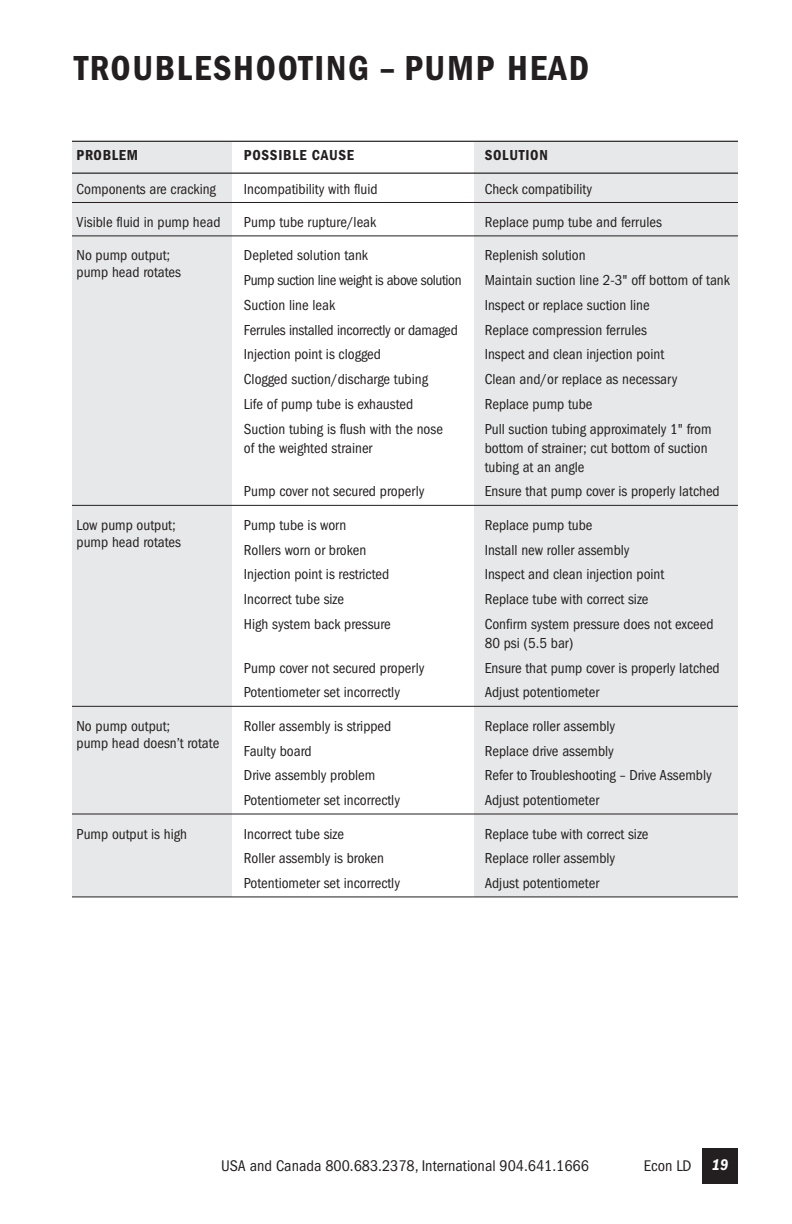
<style>
.page{position:relative;width:792px;height:1224px;background:#fff}
.page>*{position:absolute;margin:0;border:0;box-sizing:border-box;transform-origin:0 0}
.t1{font:600 condensed 36px "Franklin Gothic";letter-spacing:.05em;color:#231f20}
.t2{font:condensed 16px "Franklin Gothic";color:#231f20}
.t3{font:italic 600 condensed 16px "Franklin Gothic";color:#fff}
.t4{font:condensed 15px/19px "Franklin Gothic";color:#231f20}
.t5{font:condensed 15px "Franklin Gothic";letter-spacing:-.025em;color:#231f20}
.t6{font:600 condensed 15px "Franklin Gothic";letter-spacing:.05em;color:#231f20}
</style>
<div class="page">
<div style="left:702px;top:1148px;width:36px;height:36px;background:#231f20"></div>
<div style="left:475px;top:142px;width:263px;height:755px;background:#e7e8e9"></div>
<div style="left:72px;top:142px;width:159px;height:755px;background:#e7e8e9"></div>
<hr style="left:72px;top:141px;width:666px;height:1px;background:#231f20">
<hr style="left:72px;top:173px;width:666px;height:1px;background:#231f20">
<hr style="left:72px;top:202px;width:666px;height:1px;background:#231f20">
<hr style="left:72px;top:236px;width:666px;height:1px;background:#231f20">
<hr style="left:72px;top:505px;width:666px;height:1px;background:#231f20">
<hr style="left:72px;top:706px;width:666px;height:1px;background:#231f20">
<hr style="left:72px;top:814px;width:666px;height:1px;background:#231f20">
<hr style="left:72px;top:897px;width:666px;height:1px;background:#231f20">
<h1 class="t1" style="left:74px;top:47px;width:517px">TROUBLESHOOTING – PUMP HEAD</h1>
<p class="t6" style="left:77px;top:147px;width:63px">PROBLEM</p>
<p class="t6" style="left:244px;top:147px;width:112px">POSSIBLE CAUSE</p>
<p class="t6" style="left:485px;top:147px;width:65px">SOLUTION</p>
<p class="t4" style="left:77px;top:179px;width:141px">Components are cracking</p>
<p class="t4" style="left:244px;top:179px;width:135px">Incompatibility with fluid</p>
<p class="t4" style="left:485px;top:179px;width:109px">Check compatibility</p>
<p class="t4" style="left:77px;top:213px;width:145px">Visible fluid in pump head</p>
<p class="t4" style="left:244px;top:213px;width:134px">Pump tube rupture/leak</p>
<p class="t4" style="left:485px;top:213px;width:179px">Replace pump tube and ferrules</p>
<p class="t4" style="left:77px;top:246px;width:95px">No pump output;</p>
<p class="t4" style="left:244px;top:246px;width:126px">Depleted solution tank</p>
<p class="t4" style="left:485px;top:246px;width:102px">Replenish solution</p>
<p class="t4" style="left:77px;top:263px;width:106px">pump head rotates</p>
<p class="t5" style="left:244px;top:272px;width:219px">Pump suction line weight is above solution</p>
<p class="t4" style="left:485px;top:271px;width:247px">Maintain suction line 2-3" off bottom of tank</p>
<p class="t4" style="left:244px;top:296px;width:93px">Suction line leak</p>
<p class="t4" style="left:485px;top:296px;width:167px">Inspect or replace suction line</p>
<p class="t4" style="left:244px;top:320px;width:215px">Ferrules installed incorrectly or damaged</p>
<p class="t4" style="left:485px;top:320px;width:164px">Replace compression ferrules</p>
<p class="t4" style="left:244px;top:345px;width:138px">Injection point is clogged</p>
<p class="t4" style="left:485px;top:345px;width:181px">Inspect and clean injection point</p>
<p class="t4" style="left:244px;top:370px;width:186px">Clogged suction/discharge tubing</p>
<p class="t4" style="left:485px;top:370px;width:194px">Clean and/or replace as necessary</p>
<p class="t4" style="left:244px;top:395px;width:171px">Life of pump tube is exhausted</p>
<p class="t4" style="left:485px;top:395px;width:109px">Replace pump tube</p>
<p class="t4" style="left:244px;top:419px;width:201px">Suction tubing is flush with the nose</p>
<p class="t4" style="left:485px;top:419px;width:228px">Pull suction tubing approximately 1" from</p>
<p class="t4" style="left:244px;top:438px;width:130px">of the weighted strainer</p>
<p class="t4" style="left:485px;top:438px;width:224px">bottom of strainer; cut bottom of suction tubing at an angle</p>
<p class="t4" style="left:244px;top:482px;width:182px">Pump cover not secured properly</p>
<p class="t4" style="left:485px;top:482px;width:237px">Ensure that pump cover is properly latched</p>
<p class="t4" style="left:77px;top:516px;width:101px">Low pump output;</p>
<p class="t4" style="left:244px;top:516px;width:104px">Pump tube is worn</p>
<p class="t4" style="left:485px;top:516px;width:109px">Replace pump tube</p>
<p class="t4" style="left:77px;top:532px;width:106px">pump head rotates</p>
<p class="t4" style="left:244px;top:540px;width:124px">Rollers worn or broken</p>
<p class="t4" style="left:485px;top:540px;width:146px">Install new roller assembly</p>
<p class="t4" style="left:244px;top:565px;width:147px">Injection point is restricted</p>
<p class="t4" style="left:485px;top:565px;width:181px">Inspect and clean injection point</p>
<p class="t4" style="left:244px;top:590px;width:102px">Incorrect tube size</p>
<p class="t4" style="left:485px;top:590px;width:165px">Replace tube with correct size</p>
<p class="t4" style="left:244px;top:615px;width:148px">High system back pressure</p>
<p class="t4" style="left:485px;top:615px;width:230px">Confirm system pressure does not exceed<br>80 psi (5.5 bar)</p>
<p class="t4" style="left:244px;top:658px;width:182px">Pump cover not secured properly</p>
<p class="t4" style="left:485px;top:658px;width:237px">Ensure that pump cover is properly latched</p>
<p class="t4" style="left:244px;top:683px;width:157px">Potentiometer set incorrectly</p>
<p class="t4" style="left:485px;top:683px;width:116px">Adjust potentiometer</p>
<p class="t4" style="left:77px;top:717px;width:95px">No pump output;</p>
<p class="t4" style="left:244px;top:717px;width:149px">Roller assembly is stripped</p>
<p class="t4" style="left:485px;top:717px;width:132px">Replace roller assembly</p>
<p class="t4" style="left:77px;top:733px;width:144px">pump head doesn’t rotate</p>
<p class="t4" style="left:244px;top:741px;width:69px">Faulty board</p>
<p class="t4" style="left:485px;top:741px;width:131px">Replace drive assembly</p>
<p class="t4" style="left:244px;top:766px;width:133px">Drive assembly problem</p>
<p class="t4" style="left:485px;top:766px;width:228px">Refer to Troubleshooting – Drive Assembly</p>
<p class="t4" style="left:244px;top:791px;width:157px">Potentiometer set incorrectly</p>
<p class="t4" style="left:485px;top:791px;width:116px">Adjust potentiometer</p>
<p class="t4" style="left:77px;top:824px;width:112px">Pump output is high</p>
<p class="t4" style="left:244px;top:824px;width:102px">Incorrect tube size</p>
<p class="t4" style="left:485px;top:824px;width:165px">Replace tube with correct size</p>
<p class="t4" style="left:244px;top:849px;width:142px">Roller assembly is broken</p>
<p class="t4" style="left:485px;top:849px;width:132px">Replace roller assembly</p>
<p class="t4" style="left:244px;top:874px;width:157px">Potentiometer set incorrectly</p>
<p class="t4" style="left:485px;top:874px;width:116px">Adjust potentiometer</p>
<p class="t2" style="left:221px;top:1156px;width:369px">USA and Canada 800.683.2378, International 904.641.1666</p>
<p class="t2" style="left:644px;top:1156px;width:49px">Econ LD</p>
<p class="t3" style="left:712px;top:1156px;width:18px">19</p>
</div>
